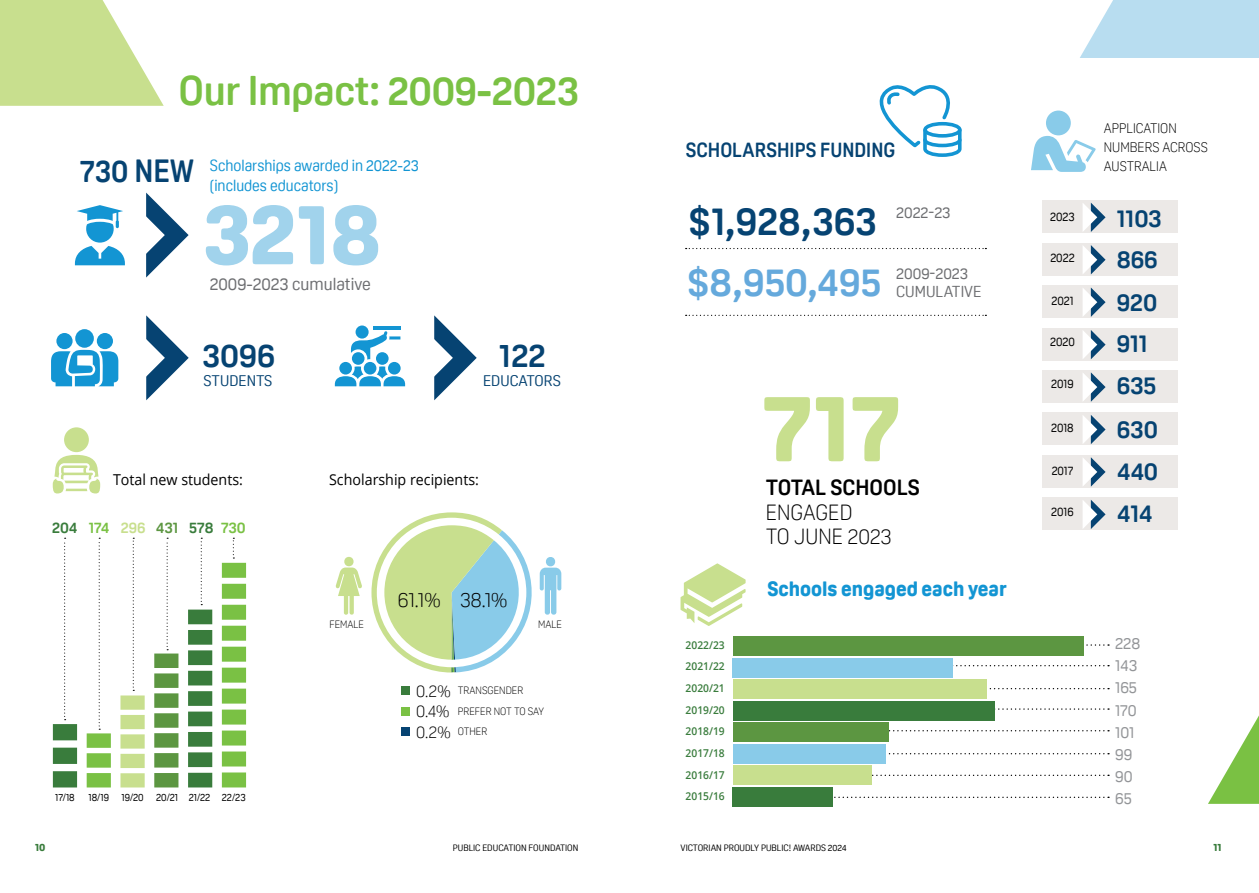
<style>
.page{position:relative;width:1259px;height:893px;background:#fff}
.page>*{position:absolute;margin:0;border:0;box-sizing:border-box;transform-origin:0 0}
.t1{font:800 95.4px "Oscine";color:#c8df8e}
.t2{font:800 86.4px "Oscine";color:#a1d3ec}
.t3{font:700 40.5px "Oscine";letter-spacing:-.01em;color:#7ac144}
.t4{font:700 39.3px "Oscine";color:#65a9dc}
.t5{font:700 39.3px "Oscine";color:#064372}
.t6{font:700 32.7px "Oscine";color:#064372}
.t7{font:700 31.35px "Oscine";color:#064372;scale:.95 1}
.t8{font:700 24.6px/41.4px "Oscine";color:#064372}
.t9{font:300 21.45px/24.5px "Oscine";color:#000}
.t10{font:700 21.45px "Oscine";color:#000}
.t11{font:300 20.55px "Oscine";color:#000}
.t12{font:800 20.25px "Oscine";color:#1395d3;scale:.95 1}
.t13{font:700 19.95px "Oscine";color:#064372;scale:.95 1}
.t14{font:16.95px "Oscine";color:#6d6e71}
.t15{font:16.05px/22px "Oscine";color:#939598}
.t16{font:15.75px/20.2px "Oscine";color:#1395d3;scale:.95 1}
.t17{font:15.45px "Oscine";color:#6d6e71}
.t18{font:700 15.3px "Oscine";color:#397c3c}
.t19{font:15px "Open Sans";color:#000;scale:.95 1}
.t20{font:15px "Oscine";color:#064372}
.t21{font:300 13.5px/18.9px "Oscine";color:#000}
.t22{font:12.3px "Oscine";color:#000;scale:.95 1}
.t23{font:600 10.8px/21.6px "Open Sans";color:#397c3c;text-align:justify;scale:.95 1}
.t24{font:800 10.5px "Oscine";color:#397c3c}
.t25{font:300 10.35px/20.5px "Oscine";color:#000}
.t26{font:10.35px "Oscine";color:#000;scale:.95 1}
.t27{font:9px "Oscine";color:#000}
.s1{color:#7ac144}
.s2{color:#c8df8e}
.s3{color:#5c9641}
.s4{font-size:16.8px}
</style>
<div class="page">
<svg style="left:75px;top:193px;width:114px;height:85px"></svg>
<svg style="left:51px;top:315px;width:138px;height:85px"></svg>
<div style="left:75px;top:329px;width:19px;height:19px;background:#1395d3;border-radius:50%"></div>
<svg style="left:335px;top:315px;width:142px;height:85px"></svg>
<div style="left:352px;top:352px;width:12px;height:13px;background:#1395d3;border-radius:50%"></div>
<svg style="left:0;top:0;width:164px;height:106px"></svg>
<svg style="left:1031px;top:136px;width:65px;height:36px"></svg>
<div style="left:1046px;top:111px;width:24px;height:24px;background:#89cbe9;border-radius:50%"></div>
<div style="left:1042px;top:200px;width:135px;height:33px;background:#ece9e7"></div>
<div style="left:1042px;top:455px;width:135px;height:33px;background:#ece9e7"></div>
<div style="left:1042px;top:285px;width:135px;height:33px;background:#ece9e7"></div>
<svg style="left:1083px;top:457px;width:22px;height:30px"></svg>
<div style="left:1042px;top:497px;width:135px;height:33px;background:#ece9e7"></div>
<div style="left:1042px;top:413px;width:135px;height:32px;background:#ece9e7"></div>
<svg style="left:1083px;top:203px;width:22px;height:29px"></svg>
<svg style="left:1083px;top:500px;width:22px;height:29px"></svg>
<div style="left:1042px;top:243px;width:135px;height:32px;background:#ece9e7"></div>
<svg style="left:1083px;top:415px;width:22px;height:29px"></svg>
<div style="left:1042px;top:328px;width:135px;height:32px;background:#ece9e7"></div>
<svg style="left:1083px;top:330px;width:22px;height:29px"></svg>
<svg style="left:1083px;top:287px;width:22px;height:30px"></svg>
<svg style="left:1083px;top:245px;width:22px;height:29px"></svg>
<div style="left:1042px;top:370px;width:135px;height:33px;background:#ece9e7"></div>
<svg style="left:1083px;top:372px;width:22px;height:30px"></svg>
<svg style="left:879px;top:85px;width:83px;height:72px"></svg>
<svg style="left:685px;top:315px;width:301px;height:1px"></svg>
<svg style="left:685px;top:248px;width:301px;height:1px"></svg>
<svg style="left:336px;top:556px;width:26px;height:59px"></svg>
<svg style="left:371px;top:512px;width:190px;height:161px"></svg>
<div style="left:401px;top:686px;width:8px;height:9px;background:#397c3c"></div>
<div style="left:401px;top:707px;width:8px;height:8px;background:#7ac144"></div>
<div style="left:401px;top:727px;width:8px;height:9px;background:#064372"></div>
<svg style="left:1083px;top:644px;width:26px;height:2px"></svg>
<svg style="left:953px;top:665px;width:156px;height:1px"></svg>
<svg style="left:986px;top:688px;width:123px;height:1px"></svg>
<svg style="left:994px;top:708px;width:115px;height:2px"></svg>
<svg style="left:888px;top:730px;width:221px;height:1px"></svg>
<svg style="left:885px;top:753px;width:224px;height:1px"></svg>
<svg style="left:871px;top:775px;width:238px;height:1px"></svg>
<svg style="left:834px;top:797px;width:275px;height:1px"></svg>
<svg style="left:680px;top:563px;width:65px;height:63px"></svg>
<div style="left:733px;top:636px;width:350px;height:20px;background:#5c9641"></div>
<div style="left:733px;top:658px;width:220px;height:19px;background:#89cbe9"></div>
<div style="left:733px;top:679px;width:253px;height:20px;background:#c8df8e"></div>
<div style="left:733px;top:701px;width:261px;height:19px;background:#397c3c"></div>
<div style="left:733px;top:723px;width:155px;height:19px;background:#5c9641"></div>
<div style="left:733px;top:744px;width:152px;height:19px;background:#89cbe9"></div>
<div style="left:733px;top:766px;width:138px;height:19px;background:#c8df8e"></div>
<div style="left:733px;top:787px;width:100px;height:20px;background:#397c3c"></div>
<div style="left:64px;top:427px;width:25px;height:25px;background:#c8df8e;border-radius:50%"></div>
<svg style="left:53px;top:455px;width:47px;height:38px"></svg>
<svg style="left:53px;top:538px;width:24px;height:249px"></svg>
<svg style="left:87px;top:538px;width:24px;height:249px"></svg>
<svg style="left:120px;top:538px;width:25px;height:249px"></svg>
<svg style="left:154px;top:538px;width:24px;height:249px"></svg>
<svg style="left:188px;top:538px;width:24px;height:249px"></svg>
<svg style="left:222px;top:538px;width:24px;height:249px"></svg>
<svg style="left:1208px;top:715px;width:51px;height:89px"></svg>
<svg style="left:1080px;top:0;width:179px;height:58px;background:#bee0f1"></svg>
<h3 class="t3" style="left:179px;top:68px;width:402px">Our Impact: 2009-2023</h3>
<h3 class="t7" style="left:80px;top:153px;width:121px">730 NEW</h3>
<h3 class="t16" style="left:210px;top:155px;width:221px">Scholarships awarded in 2022-23 (includes educators)</h3>
<h2 class="t2" style="left:203px;top:184px;width:179px">3218</h2>
<h3 class="t14" style="left:210px;top:274px;width:163px">2009-2023 cumulative</h3>
<h3 class="t6" style="left:202px;top:337px;width:74px">3096</h3>
<h3 class="t20" style="left:203px;top:372px;width:70px">STUDENTS</h3>
<h3 class="t6" style="left:499px;top:337px;width:48px">122</h3>
<h3 class="t20" style="left:483px;top:372px;width:79px">EDUCATORS</h3>
<h3 class="t19" style="left:113px;top:470px;width:138px">Total new students:</h3>
<h3 class="t18" style="left:52px;top:519px;width:195px">204 <span class="s1">174</span> <span class="s2">296</span> <span class="s3">431</span> 578 <span class="s1">730</span></h3>
<p class="t26" style="left:55px;top:791px;width:22px">17/18</p>
<p class="t26" style="left:88px;top:791px;width:167px">18/19 19/20 20/21 21/22 22/23</p>
<h3 class="t19" style="left:329px;top:470px;width:159px">Scholarship recipients:</h3>
<h3 class="t11" style="left:398px;top:589px;width:111px">61.1% 38.1%</h3>
<p class="t25" style="left:329px;top:614px;width:36px">FEMALE</p>
<p class="t25" style="left:538px;top:614px;width:25px">MALE</p>
<p class="t25" style="left:416px;top:680px;width:129px"><span class="s4">0.2%</span> TRANSGENDER<br><span class="s4">0.4%</span> PREFER NOT TO SAY<br><span class="s4">0.2%</span> OTHER</p>
<h3 class="t13" style="left:686px;top:139px;width:222px">SCHOLARSHIPS FUNDING</h3>
<h3 class="t5" style="left:688px;top:199px;width:190px">$1,928,363</h3>
<h3 class="t4" style="left:687px;top:260px;width:196px">$8,950,495</h3>
<h3 class="t17" style="left:896px;top:204px;width:56px">2022-23</h3>
<h3 class="t17" style="left:896px;top:265px;width:73px">2009-2023</h3>
<h3 class="t17" style="left:896px;top:283px;width:87px">CUMULATIVE</h3>
<h1 class="t1" style="left:763px;top:373px;width:138px">717</h1>
<h3 class="t10" style="left:766px;top:475px;width:155px">TOTAL SCHOOLS</h3>
<h3 class="t9" style="left:766px;top:500px;width:127px">ENGAGED<br>TO JUNE 2023</h3>
<p class="t23" style="left:685px;top:634px;width:43px">2022/23</p>
<p class="t23" style="left:685px;top:655px;width:43px">2021/22</p>
<p class="t23" style="left:685px;top:677px;width:43px">2020/21</p>
<p class="t23" style="left:685px;top:720px;width:43px">2018/19<br>2017/18<br>2016/17<br>2015/16</p>
<p class="t23" style="left:685px;top:699px;width:43px">2019/20</p>
<h3 class="t12" style="left:767px;top:578px;width:253px">Schools engaged each year</h3>
<h3 class="t21" style="left:1104px;top:119px;width:106px">APPLICATION<br>NUMBERS ACROSS<br>AUSTRALIA</h3>
<h3 class="t22" style="left:1050px;top:210px;width:27px">2023</h3>
<h3 class="t22" style="left:1050px;top:251px;width:27px">2022</h3>
<h3 class="t8" style="left:1116px;top:197px;width:46px">1103</h3>
<h3 class="t8" style="left:1116px;top:239px;width:43px">866</h3>
<h3 class="t22" style="left:1051px;top:294px;width:25px">2021</h3>
<h3 class="t8" style="left:1116px;top:282px;width:42px">920</h3>
<h3 class="t22" style="left:1050px;top:334px;width:28px">2020</h3>
<h3 class="t22" style="left:1051px;top:377px;width:25px">2019</h3>
<h3 class="t8" style="left:1116px;top:322px;width:33px">911</h3>
<h3 class="t8" style="left:1116px;top:365px;width:41px">635</h3>
<h3 class="t22" style="left:1051px;top:420px;width:25px">2018</h3>
<h3 class="t8" style="left:1116px;top:409px;width:43px">630</h3>
<h3 class="t22" style="left:1051px;top:463px;width:24px">2017</h3>
<h3 class="t22" style="left:1051px;top:505px;width:25px">2016</h3>
<h3 class="t8" style="left:1116px;top:451px;width:43px">440<br>414</h3>
<h3 class="t15" style="left:1115px;top:632px;width:27px">228</h3>
<h3 class="t15" style="left:1115px;top:655px;width:24px">143</h3>
<h3 class="t15" style="left:1115px;top:677px;width:24px">165</h3>
<h3 class="t15" style="left:1115px;top:721px;width:21px">101<br>99<br>90<br>65</h3>
<h3 class="t15" style="left:1115px;top:699px;width:23px">170</h3>
<p class="t24" style="left:35px;top:841px;width:12px">10</p>
<p class="t24" style="left:1213px;top:841px;width:10px">11</p>
<p class="t27" style="left:453px;top:842px;width:127px">PUBLIC EDUCATION FOUNDATION</p>
<p class="t27" style="left:680px;top:842px;width:168px">VICTORIAN PROUDLY PUBLIC! AWARDS 2024</p>
</div>
